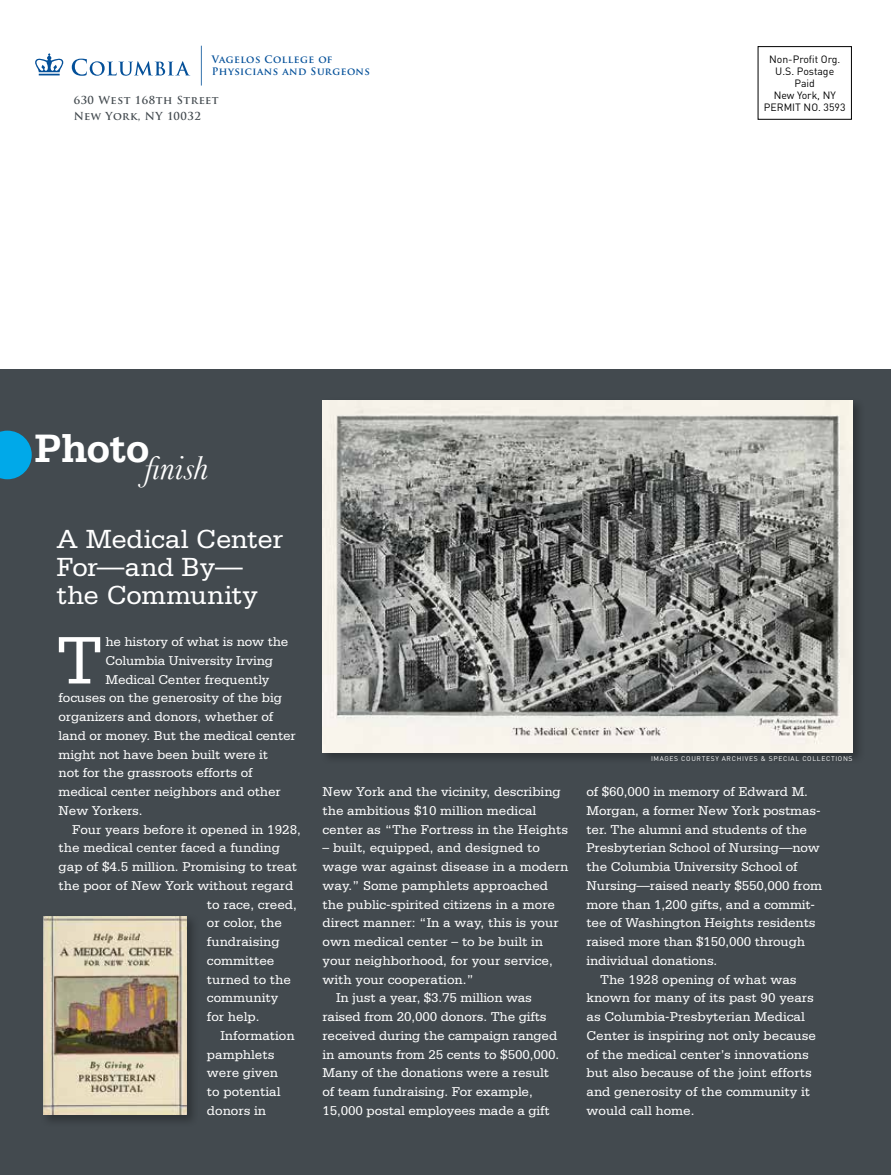
<style>
.page{position:relative;width:891px;height:1175px;background:#fff}
.page>*{position:absolute;margin:0;border:0;box-sizing:border-box;transform-origin:0 0}
.t1{font:70.8px "Serifa";color:#fff}
.t2{font:italic 34.2px "Baskerville";color:#fff}
.t3{font:27.6px/28px "Serifa";letter-spacing:-.01em;color:#fff}
.t4{font:13.5px/18.8px "Serifa";color:#fff}
.t5{font:700 10.8px/15.5px "Trajan Pro";letter-spacing:.05em;color:#434a4f}
.t6{font:10.5px/12px "DIN";color:#000;text-align:center}
.t7{font:700 10.05px/12px "Trajan Pro";letter-spacing:.05em;color:#045099}
.t8{font:6.75px "DIN";letter-spacing:.1em;color:#fff}
</style>
<div class="page">
<div style="left:758px;top:46px;width:94px;height:74px;border:1px solid #000"></div>
<hr style="left:201px;top:46px;width:1px;height:40px;background:#045099">
<svg style="left:35px;top:53px;width:155px;height:23px"></svg>
<div style="left:0;top:369px;width:891px;height:805px;background:#434a4f"></div>
<div style="left:319px;top:397px;width:546px;height:368px;background:#000;opacity:.3"></div>
<img style="left:323px;top:400px;width:530px;height:352px">
<svg style="left:0;top:430px;width:32px;height:49px"></svg>
<div style="left:41px;top:913px;width:158px;height:214px;background:#000;opacity:.3"></div>
<img style="left:43px;top:916px;width:144px;height:198px">
<p class="t7" style="left:212px;top:54px;width:160px">Vagelos College of<br>Physicians and Surgeons</p>
<p class="t5" style="left:74px;top:93px;width:147px">630 West 168th Street<br>New York, NY 10032</p>
<p class="t6" style="left:764px;top:53px;width:83px">Non-Profit Org.<br>U.S. Postage<br>Paid<br>New York, NY<br>PERMIT NO. 3593</p>
<h2 class="t2" style="left:35px;top:447px;width:175px"><sup>Photo</sup>finish</h2>
<h3 class="t3" style="left:57px;top:525px;width:228px">A Medical Center<br>For—and By— the Community</h3>
<p class="t4" style="left:105px;top:632px;width:185px">he history of what is now the</p>
<p class="t4" style="left:105px;top:651px;width:169px">Columbia University Irving</p>
<p class="t4" style="left:105px;top:670px;width:166px">Medical Center frequently</p>
<p class="t4" style="left:59px;top:688px;width:225px">focuses on the generosity of the big</p>
<p class="t4" style="left:59px;top:707px;width:216px">organizers and donors, whether of</p>
<p class="t4" style="left:59px;top:726px;width:239px">land or money. But the medical center</p>
<p class="t4" style="left:59px;top:745px;width:211px">might not have been built were it</p>
<p class="t4" style="left:59px;top:763px;width:196px">not for the grassroots efforts of</p>
<p class="t4" style="left:59px;top:782px;width:224px">medical center neighbors and other</p>
<p class="t4" style="left:59px;top:801px;width:86px">New Yorkers.</p>
<p class="t4" style="left:72px;top:820px;width:230px">Four years before it opened in 1928,</p>
<p class="t4" style="left:59px;top:838px;width:223px">the medical center faced a funding</p>
<p class="t4" style="left:59px;top:857px;width:240px">gap of $4.5 million. Promising to treat</p>
<p class="t4" style="left:59px;top:876px;width:236px">the poor of New York without regard</p>
<p class="t4" style="left:207px;top:895px;width:92px">to race, creed,</p>
<p class="t4" style="left:207px;top:913px;width:77px">or color, the</p>
<p class="t4" style="left:207px;top:932px;width:74px">fundraising</p>
<p class="t4" style="left:207px;top:951px;width:69px">committee</p>
<p class="t4" style="left:207px;top:970px;width:86px">turned to the</p>
<p class="t4" style="left:207px;top:988px;width:73px">community</p>
<p class="t4" style="left:207px;top:1007px;width:54px">for help.</p>
<p class="t4" style="left:220px;top:1026px;width:76px">Information</p>
<p class="t4" style="left:207px;top:1045px;width:69px">pamphlets</p>
<p class="t4" style="left:207px;top:1063px;width:73px">were given</p>
<p class="t4" style="left:207px;top:1082px;width:75px">to potential</p>
<p class="t4" style="left:207px;top:1101px;width:61px">donors in</p>
<h1 class="t1" style="left:56px;top:621px;width:49px">T</h1>
<p class="t4" style="left:323px;top:782px;width:247px">New York and the vicinity, describing the ambitious $10 million medical center as “The Fortress in the Heights</p>
<p class="t4" style="left:323px;top:838px;width:219px">– built, equipped, and designed to</p>
<p class="t4" style="left:323px;top:857px;width:247px">wage war against disease in a modern</p>
<p class="t4" style="left:323px;top:876px;width:227px">way.” Some pamphlets approached</p>
<p class="t4" style="left:323px;top:895px;width:234px">the public-spirited citizens in a more</p>
<p class="t4" style="left:323px;top:913px;width:238px">direct manner: “In a way, this is your</p>
<p class="t4" style="left:323px;top:932px;width:222px">own medical center – to be built in</p>
<p class="t4" style="left:323px;top:951px;width:232px">your neighborhood, for your service,</p>
<p class="t4" style="left:323px;top:970px;width:153px">with your cooperation.”</p>
<p class="t4" style="left:336px;top:988px;width:198px">In just a year, $3.75 million was</p>
<p class="t4" style="left:323px;top:1007px;width:226px">raised from 20,000 donors. The gifts</p>
<p class="t4" style="left:323px;top:1026px;width:236px">received during the campaign ranged</p>
<p class="t4" style="left:323px;top:1045px;width:238px">in amounts from 25 cents to $500,000.</p>
<p class="t4" style="left:323px;top:1063px;width:228px">Many of the donations were a result</p>
<p class="t4" style="left:323px;top:1082px;width:212px">of team fundraising. For example,</p>
<p class="t4" style="left:323px;top:1101px;width:229px">15,000 postal employees made a gift</p>
<p class="t8" style="left:651px;top:755px;width:203px">IMAGES COURTESY ARCHIVES &amp; SPECIAL COLLECTIONS</p>
<p class="t4" style="left:587px;top:782px;width:223px">of $60,000 in memory of Edward M.</p>
<p class="t4" style="left:587px;top:801px;width:236px">Morgan, a former New York postmas-</p>
<p class="t4" style="left:587px;top:820px;width:222px">ter. The alumni and students of the</p>
<p class="t4" style="left:587px;top:838px;width:235px">Presbyterian School of Nursing—now</p>
<p class="t4" style="left:587px;top:857px;width:213px">the Columbia University School of</p>
<p class="t4" style="left:587px;top:876px;width:237px">Nursing—raised nearly $550,000 from</p>
<p class="t4" style="left:587px;top:895px;width:230px">more than 1,200 gifts, and a commit-</p>
<p class="t4" style="left:587px;top:913px;width:231px">tee of Washington Heights residents</p>
<p class="t4" style="left:587px;top:932px;width:220px">raised more than $150,000 through</p>
<p class="t4" style="left:587px;top:951px;width:132px">individual donations.</p>
<p class="t4" style="left:600px;top:970px;width:198px">The 1928 opening of what was</p>
<p class="t4" style="left:587px;top:988px;width:229px">known for many of its past 90 years</p>
<p class="t4" style="left:587px;top:1007px;width:220px">as Columbia-Presbyterian Medical</p>
<p class="t4" style="left:587px;top:1026px;width:231px">Center is inspiring not only because</p>
<p class="t4" style="left:587px;top:1045px;width:224px">of the medical center’s innovations</p>
<p class="t4" style="left:587px;top:1063px;width:227px">but also because of the joint efforts</p>
<p class="t4" style="left:587px;top:1082px;width:225px">and generosity of the community it</p>
<p class="t4" style="left:587px;top:1101px;width:110px">would call home.</p>
</div>
